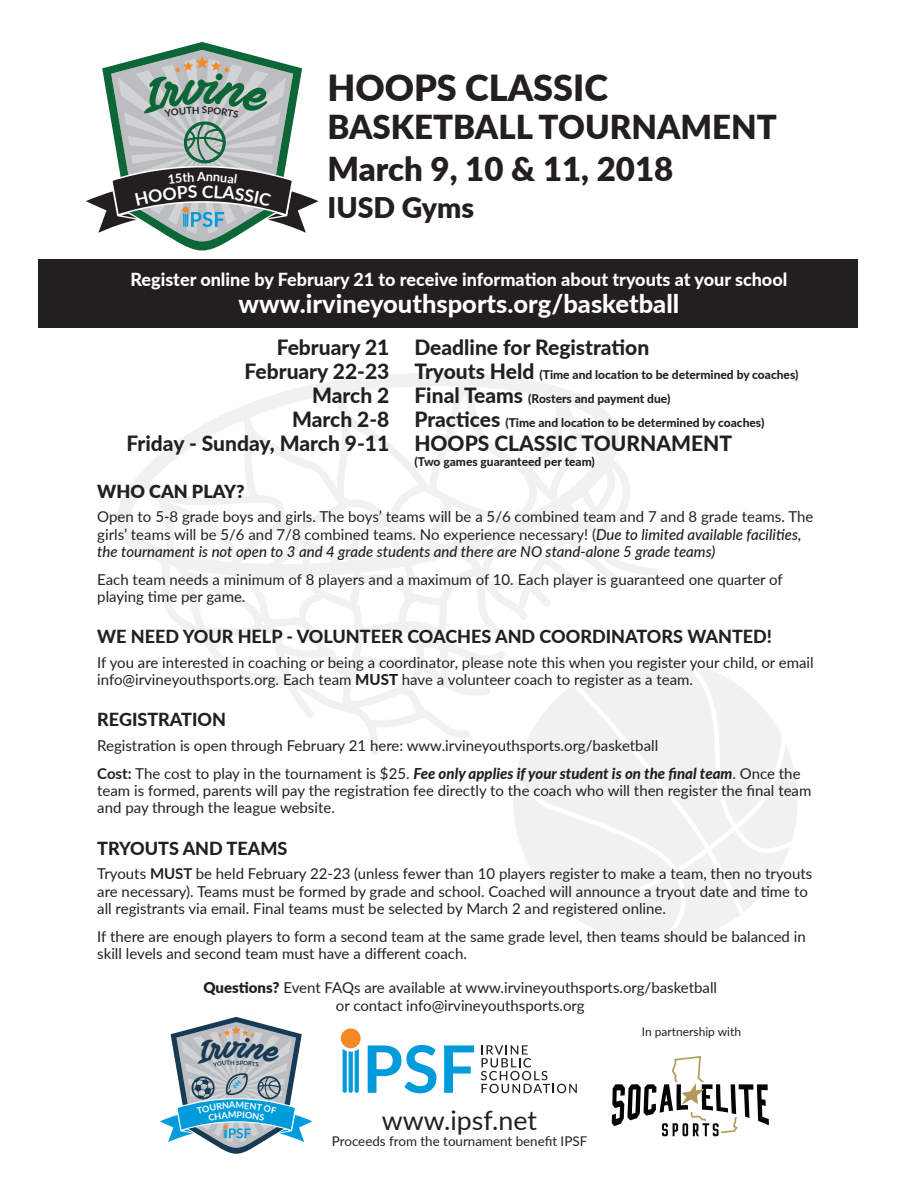
<style>
.page{position:relative;width:918px;height:1188px;background:#fff}
.page>*{position:absolute;margin:0;border:0;box-sizing:border-box;transform-origin:0 0}
.t1{font:900 36px "Lato";color:#231f20}
.t2{font:900 33px/42px "Lato";color:#231f20}
.t3{font:900 28.5px "Lato";color:#231f20}
.t4{font:26.7px "Lato";color:#231f20}
.t5{font:800 25.5px "Lato";color:#fff}
.t6{font:800 21px "Lato";color:#231f20}
.t7{font:800 18px "Lato";color:#231f20}
.t8{font:800 18px "Lato";color:#fff}
.t9{font:900 18px "Lato";color:#231f20}
.t10{font:15px/17.2px "Lato";color:#231f20}
.t11{font:13.35px "Lato";color:#231f20}
.t12{font:700 12.6px "Lato";color:#fff}
.t13{font:800 12px "Lato";color:#231f20}
.t14{font:12px "Lato";color:#231f20}
.s1{font-size:21px}
.s2{font-weight:500;font-style:italic}
.s3{font-weight:800}
.s4{font-weight:700}
.s5{font-weight:800;font-style:italic}
.s6{font-weight:900}
</style>
<div class="page">
<svg style="left:117px;top:373px;width:436px;height:180px"></svg>
<svg style="left:140px;top:386px;width:657px;height:557px"></svg>
<svg style="left:539px;top:720px;width:255px;height:186px"></svg>
<svg style="left:102px;top:42px;width:200px;height:218px"></svg>
<div style="left:38px;top:260px;width:820px;height:68px;background:#231f20"></div>
<svg style="left:481px;top:1045px;width:96px;height:48px"></svg>
<svg style="left:368px;top:1045px;width:68px;height:48px"></svg>
<svg style="left:444px;top:1045px;width:30px;height:48px"></svg>
<div style="left:341px;top:1028px;width:20px;height:20px;background:#f68927;border-radius:50%"></div>
<svg style="left:343px;top:1049px;width:16px;height:44px"></svg>
<svg style="left:611px;top:1056px;width:158px;height:80px"></svg>
<svg style="left:86px;top:50px;width:233px;height:203px"></svg>
<svg style="left:160px;top:1017px;width:153px;height:137px"></svg>
<p class="t12" style="left:197px;top:167px;width:10px">A</p>
<h1 class="t1" style="left:327px;top:61px;width:282px">HOOPS CLASSIC</h1>
<h2 class="t2" style="left:327px;top:104px;width:451px">BASKETBALL TOURNAMENT<br>March 9, 10 &amp; 11, 2018</h2>
<h3 class="t3" style="left:327px;top:186px;width:148px">IUSD Gyms</h3>
<p class="t8" style="left:130px;top:266px;width:658px">Register online by February 21 to receive information about tryouts at your school</p>
<h3 class="t5" style="left:239px;top:285px;width:442px">www.irvineyouthsports.org/basketball</h3>
<h3 class="t6" style="left:277px;top:331px;width:374px">February 21 Deadline for Registration</h3>
<p class="t13" style="left:245px;top:365px;width:555px"><span class="s1">February 22-23 Tryouts Held</span> (Time and location to be determined by coaches)</p>
<p class="t13" style="left:312px;top:389px;width:360px"><span class="s1">March 2 Final Teams</span> (Rosters and payment due)</p>
<p class="t13" style="left:292px;top:413px;width:474px"><span class="s1">March 2-8 Practices</span> (Time and location to be determined by coaches)</p>
<h3 class="t6" style="left:127px;top:427px;width:607px">Friday - Sunday, March 9-11 HOOPS CLASSIC TOURNAMENT</h3>
<p class="t13" style="left:414px;top:452px;width:182px">(Two games guaranteed per team)</p>
<p class="t9" style="left:97px;top:477px;width:149px">WHO CAN PLAY?</p>
<p class="t10" style="left:97px;top:508px;width:718px">Open to 5-8 grade boys and girls. The boys’ teams will be a 5/6 combined team and 7 and 8 grade teams. The girls’ teams will be 5/6 and 7/8 combined teams. No experience necessary! (<span class="s2">Due to limited available facilities, the tournament is not open to 3 and 4 grade students and there are NO stand-alone 5 grade teams)</span></p>
<p class="t10" style="left:97px;top:570px;width:687px">Each team needs a minimum of 8 players and a maximum of 10. Each player is guaranteed one quarter of playing time per game.</p>
<p class="t7" style="left:97px;top:623px;width:676px">WE NEED YOUR HELP - VOLUNTEER COACHES AND COORDINATORS WANTED!</p>
<p class="t10" style="left:97px;top:653px;width:718px">If you are interested in coaching or being a coordinator, please note this when you register your child, or email info@irvineyouthsports.org. Each team <span class="s3">MUST</span> have a volunteer coach to register as a team.</p>
<p class="t7" style="left:97px;top:706px;width:130px">REGISTRATION</p>
<p class="t10" style="left:97px;top:731px;width:705px;line-height:27.8px">Registration is open through February 21 here: www.irvineyouthsports.org/basketball<br><span class="s4">Cost:</span> The cost to play in the tournament is $25. <span class="s5">Fee only applies if your student is on the final team</span>. Once the</p>
<p class="t10" style="left:97px;top:781px;width:716px">team is formed, parents will pay the registration fee directly to the coach who will then register the final team and pay through the league website.</p>
<p class="t7" style="left:97px;top:835px;width:192px">TRYOUTS AND TEAMS</p>
<p class="t10" style="left:97px;top:865px;width:717px">Tryouts <span class="s4">MUST</span> be held February 22-23 (unless fewer than 10 players register to make a team, then no tryouts are necessary). Teams must be formed by grade and school. Coached will announce a tryout date and time to all registrants via email. Final teams must be selected by March 2 and registered online.</p>
<p class="t10" style="left:97px;top:927px;width:710px">If there are enough players to form a second team at the same grade level, then teams should be balanced in skill levels and second team must have a different coach.</p>
<p class="t10" style="left:203px;top:979px;width:515px;text-align:center"><span class="s6">Questions?</span> Event FAQs are available at www.irvineyouthsports.org/basketball or contact info@irvineyouthsports.org</p>
<h3 class="t4" style="left:382px;top:1101px;width:157px">www.ipsf.net</h3>
<p class="t11" style="left:332px;top:1132px;width:257px">Proceeds from the tournament benefit IPSF</p>
<p class="t14" style="left:642px;top:1023px;width:101px">In partnership with</p>
</div>
